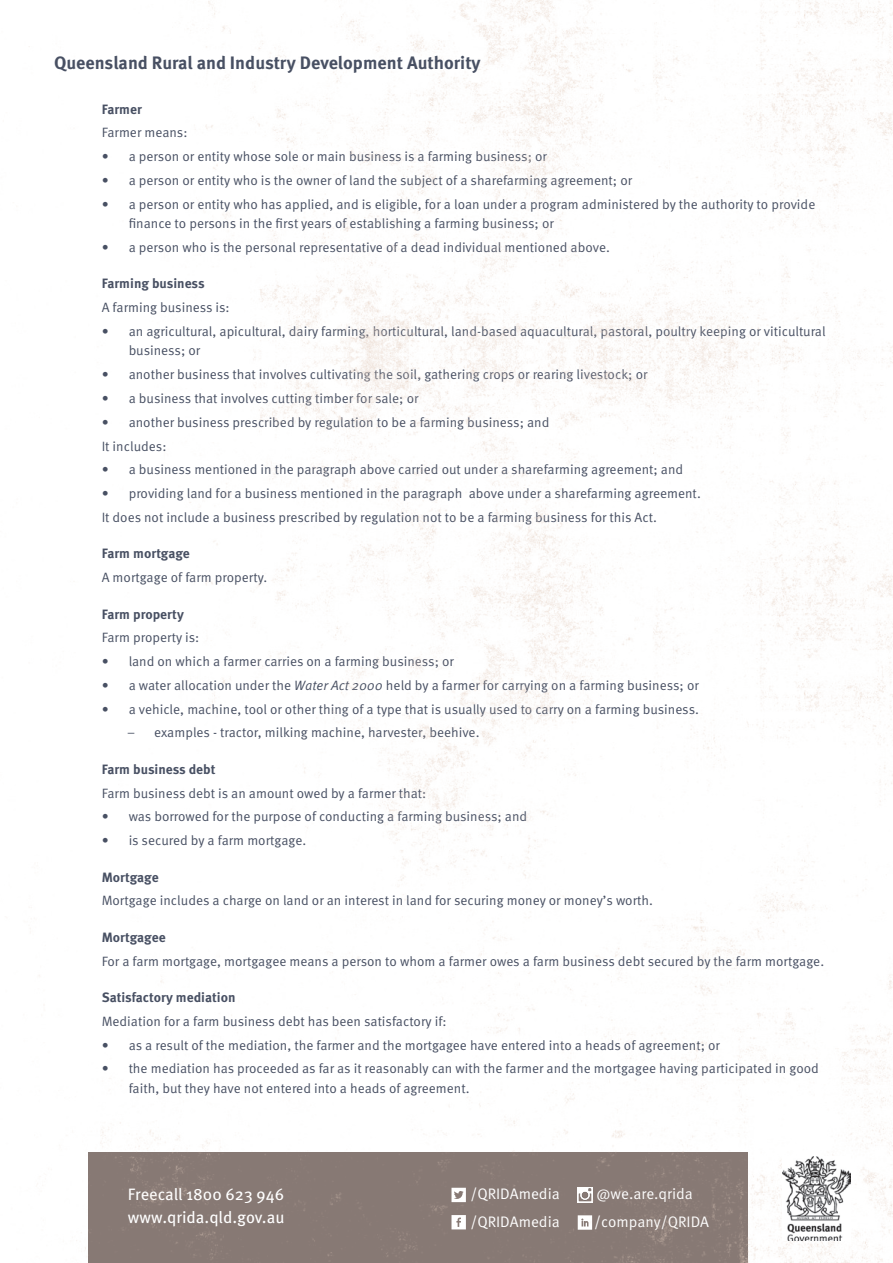
<style>
.page{position:relative;width:893px;height:1263px;background:#fff}
.page>*{position:absolute;margin:0;border:0;box-sizing:border-box;transform-origin:0 0}
.t1{font:700 18px "Meta OT";color:#485063}
.t2{font:16.5px/22.5px "Meta OT";color:#fff}
.t3{font:15.3px "Meta OT Norm";color:#fff}
.t4{font:13.5px/19.5px "Meta OT Norm";color:#485063}
.t5{font:700 13.5px "Meta OT";color:#485063}
.s1{font-family:"Meta OT Norm Ita"}
</style>
<div class="page">
<img style="left:29px;top:0;width:864px;height:1263px">
<img style="left:782px;top:1156px;width:68px;height:85px">
<h1 class="t1" style="left:54px;top:51px;width:428px">Queensland Rural and Industry Development Authority</h1>
<p class="t5" style="left:102px;top:100px;width:42px">Farmer</p>
<p class="t4" style="left:102px;top:123px;width:87px">Farmer means:</p>
<p class="t4" style="left:102px;top:147px;width:447px">• a person or entity whose sole or main business is a farming business; or</p>
<p class="t4" style="left:102px;top:171px;width:532px">• a person or entity who is the owner of land the subject of a sharefarming agreement; or</p>
<p class="t4" style="left:129px;top:194px;width:688px;text-indent:-27px">• a person or entity who has applied, and is eligible, for a loan under a program administered by the authority to provide finance to persons in the first years of establishing a farming business; or</p>
<p class="t4" style="left:102px;top:238px;width:510px">• a person who is the personal representative of a dead individual mentioned above.</p>
<p class="t5" style="left:102px;top:275px;width:105px">Farming business</p>
<p class="t4" style="left:102px;top:298px;width:130px">A farming business is:</p>
<p class="t4" style="left:129px;top:322px;width:698px;text-indent:-27px">• an agricultural, apicultural, dairy farming, horticultural, land-based aquacultural, pastoral, poultry keeping or viticultural business; or</p>
<p class="t4" style="left:102px;top:365px;width:547px">• another business that involves cultivating the soil, gathering crops or rearing livestock; or</p>
<p class="t4" style="left:102px;top:389px;width:318px">• a business that involves cutting timber for sale; or</p>
<p class="t4" style="left:102px;top:410px;width:449px;line-height:23.7px">• another business prescribed by regulation to be a farming business; and<br>It includes:</p>
<p class="t4" style="left:102px;top:460px;width:583px">• a business mentioned in the paragraph above carried out under a sharefarming agreement; and</p>
<p class="t4" style="left:102px;top:482px;width:601px;line-height:23.7px">• providing land for a business mentioned in the paragraph above under a sharefarming agreement.<br>It does not include a business prescribed by regulation not to be a farming business for this Act.</p>
<p class="t5" style="left:102px;top:545px;width:90px">Farm mortgage</p>
<p class="t4" style="left:102px;top:568px;width:167px">A mortgage of farm property.</p>
<p class="t5" style="left:102px;top:605px;width:84px">Farm property</p>
<p class="t4" style="left:102px;top:628px;width:99px">Farm property is:</p>
<p class="t4" style="left:102px;top:652px;width:354px">• land on which a farmer carries on a farming business; or</p>
<p class="t4" style="left:102px;top:675px;width:599px">• a water allocation under the <span class="s1">Water Act 2000</span> held by a farmer for carrying on a farming business; or</p>
<p class="t4" style="left:102px;top:699px;width:599px">• a vehicle, machine, tool or other thing of a type that is usually used to carry on a farming business.</p>
<p class="t4" style="left:127px;top:723px;width:354px">– examples - tractor, milking machine, harvester, beehive.</p>
<p class="t5" style="left:102px;top:761px;width:115px">Farm business debt</p>
<p class="t4" style="left:102px;top:783px;width:326px">Farm business debt is an amount owed by a farmer that:</p>
<p class="t4" style="left:102px;top:807px;width:427px">• was borrowed for the purpose of conducting a farming business; and</p>
<p class="t4" style="left:102px;top:831px;width:206px">• is secured by a farm mortgage.</p>
<p class="t5" style="left:102px;top:868px;width:59px">Mortgage</p>
<p class="t4" style="left:102px;top:891px;width:553px">Mortgage includes a charge on land or an interest in land for securing money or money’s worth.</p>
<p class="t5" style="left:102px;top:929px;width:66px">Mortgagee</p>
<p class="t4" style="left:102px;top:951px;width:724px">For a farm mortgage, mortgagee means a person to whom a farmer owes a farm business debt secured by the farm mortgage.</p>
<p class="t5" style="left:102px;top:989px;width:135px">Satisfactory mediation</p>
<p class="t4" style="left:102px;top:1012px;width:346px">Mediation for a farm business debt has been satisfactory if:</p>
<p class="t4" style="left:102px;top:1035px;width:620px">• as a result of the mediation, the farmer and the mortgagee have entered into a heads of agreement; or</p>
<p class="t4" style="left:129px;top:1059px;width:692px;text-indent:-27px">• the mediation has proceeded as far as it reasonably can with the farmer and the mortgagee having participated in good faith, but they have not entered into a heads of agreement.</p>
<p class="t2" style="left:128px;top:1183px;width:158px">Freecall 1800 623 946 www.qrida.qld.gov.au</p>
<p class="t3" style="left:470px;top:1185px;width:91px">/QRIDAmedia</p>
<p class="t3" style="left:597px;top:1185px;width:98px">@we.are.qrida</p>
<p class="t3" style="left:470px;top:1212px;width:91px">/QRIDAmedia</p>
<p class="t3" style="left:594px;top:1212px;width:116px">/company/QRIDA</p>
</div>
